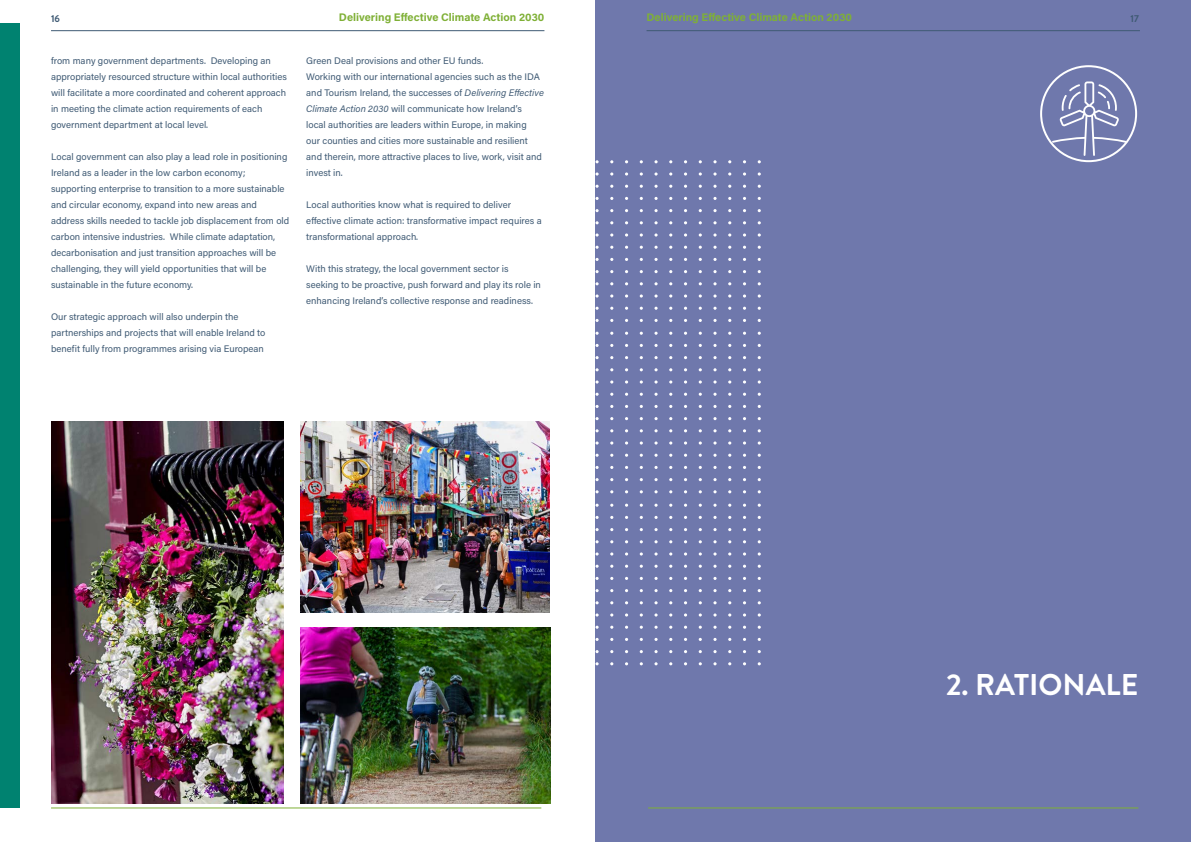
<style>
.page{position:relative;width:1191px;height:842px;background:#fff}
.page>*{position:absolute;margin:0;border:0;box-sizing:border-box;transform-origin:0 0}
.t1{font:700 30px "Brandon Grotesque";color:#fff}
.t2{font:700 11px "Acumin Pro";color:#7fb036}
.t3{font:700 10px "Brandon Grotesque";color:#3f5a74}
.t4{font:9.5px/16px "Acumin Pro";color:#3f5a74}
.s1{font-style:italic}
</style>
<div class="page">
<div style="left:595px;top:0;width:596px;height:842px;background:#6f78ac"></div>
<div style="left:1040px;top:65px;width:97px;height:97px;border:2px solid #fff;border-radius:50%"></div>
<svg style="left:595px;top:332px;width:166px;height:3px"></svg>
<svg style="left:595px;top:344px;width:166px;height:3px"></svg>
<svg style="left:595px;top:356px;width:166px;height:3px"></svg>
<svg style="left:595px;top:368px;width:166px;height:3px"></svg>
<svg style="left:595px;top:380px;width:166px;height:4px"></svg>
<svg style="left:595px;top:393px;width:166px;height:3px"></svg>
<svg style="left:595px;top:405px;width:166px;height:3px"></svg>
<svg style="left:595px;top:417px;width:166px;height:3px"></svg>
<svg style="left:595px;top:429px;width:166px;height:3px"></svg>
<svg style="left:595px;top:441px;width:166px;height:4px"></svg>
<svg style="left:595px;top:454px;width:166px;height:3px"></svg>
<svg style="left:595px;top:466px;width:166px;height:3px"></svg>
<svg style="left:595px;top:478px;width:166px;height:3px"></svg>
<svg style="left:595px;top:490px;width:166px;height:3px"></svg>
<svg style="left:595px;top:160px;width:166px;height:3px"></svg>
<svg style="left:595px;top:172px;width:166px;height:4px"></svg>
<svg style="left:595px;top:185px;width:166px;height:3px"></svg>
<svg style="left:595px;top:197px;width:166px;height:3px"></svg>
<svg style="left:595px;top:209px;width:166px;height:3px"></svg>
<svg style="left:595px;top:221px;width:166px;height:3px"></svg>
<svg style="left:595px;top:233px;width:166px;height:4px"></svg>
<svg style="left:595px;top:246px;width:166px;height:3px"></svg>
<svg style="left:595px;top:258px;width:166px;height:3px"></svg>
<svg style="left:595px;top:270px;width:166px;height:3px"></svg>
<svg style="left:595px;top:282px;width:166px;height:3px"></svg>
<svg style="left:595px;top:294px;width:166px;height:4px"></svg>
<svg style="left:595px;top:307px;width:166px;height:3px"></svg>
<svg style="left:595px;top:319px;width:166px;height:3px"></svg>
<svg style="left:595px;top:504px;width:166px;height:3px"></svg>
<svg style="left:595px;top:516px;width:166px;height:3px"></svg>
<svg style="left:595px;top:528px;width:166px;height:3px"></svg>
<svg style="left:595px;top:540px;width:166px;height:3px"></svg>
<svg style="left:595px;top:552px;width:166px;height:3px"></svg>
<svg style="left:595px;top:565px;width:166px;height:3px"></svg>
<svg style="left:595px;top:577px;width:166px;height:3px"></svg>
<svg style="left:595px;top:589px;width:166px;height:3px"></svg>
<svg style="left:595px;top:601px;width:166px;height:3px"></svg>
<svg style="left:595px;top:613px;width:166px;height:3px"></svg>
<svg style="left:595px;top:626px;width:166px;height:3px"></svg>
<svg style="left:595px;top:638px;width:166px;height:3px"></svg>
<svg style="left:595px;top:650px;width:166px;height:3px"></svg>
<svg style="left:595px;top:662px;width:166px;height:3px"></svg>
<svg style="left:1052px;top:81px;width:74px;height:75px"></svg>
<div style="left:0;top:23px;width:20px;height:784px;background:#008270"></div>
<img style="left:300px;top:421px;width:249px;height:192px">
<img style="left:51px;top:421px;width:233px;height:382px">
<img style="left:300px;top:627px;width:250px;height:176px">
<hr style="left:51px;top:30px;width:493px;height:1px;background:#3f5a74">
<hr style="left:646px;top:30px;width:494px;height:1px;background:#3f5a74">
<hr style="left:51px;top:807px;width:490px;height:1px;background:#7fb036">
<hr style="left:648px;top:807px;width:490px;height:1px;background:#7fb036">
<p class="t3" style="left:51px;top:11px;width:10px">16</p>
<p class="t2" style="left:339px;top:9px;width:207px">Delivering Effective Climate Action 2030</p>
<p class="t2" style="left:646px;top:9px;width:207px">Delivering Effective Climate Action 2030</p>
<p class="t3" style="left:1130px;top:11px;width:10px">17</p>
<p class="t4" style="left:51px;top:52px;width:237px">from many government departments. Developing an appropriately resourced structure within local authorities will facilitate a more coordinated and coherent approach in meeting the climate action requirements of each government department at local level.</p>
<p class="t4" style="left:51px;top:148px;width:240px">Local government can also play a lead role in positioning Ireland as a leader in the low carbon economy; supporting enterprise to transition to a more sustainable and circular economy, expand into new areas and address skills needed to tackle job displacement from old carbon intensive industries. While climate adaptation, decarbonisation and just transition approaches will be challenging, they will yield opportunities that will be sustainable in the future economy.</p>
<p class="t4" style="left:51px;top:308px;width:216px">Our strategic approach will also underpin the partnerships and projects that will enable Ireland to benefit fully from programmes arising via European</p>
<p class="t4" style="left:306px;top:52px;width:239px">Green Deal provisions and other EU funds.<br>Working with our international agencies such as the IDA and Tourism Ireland, the successes of <span class="s1">Delivering Effective Climate Action 2030</span> will communicate how Ireland’s<br>local authorities are leaders within Europe, in making<br>our counties and cities more sustainable and resilient and therein, more attractive places to live, work, visit and invest in.</p>
<p class="t4" style="left:306px;top:196px;width:237px">Local authorities know what is required to deliver effective climate action: transformative impact requires a transformational approach.</p>
<p class="t4" style="left:306px;top:260px;width:236px">With this strategy, the local government sector is seeking to be proactive, push forward and play its role in enhancing Ireland’s collective response and readiness.</p>
<h1 class="t1" style="left:946px;top:664px;width:194px">2. RATIONALE</h1>
</div>
